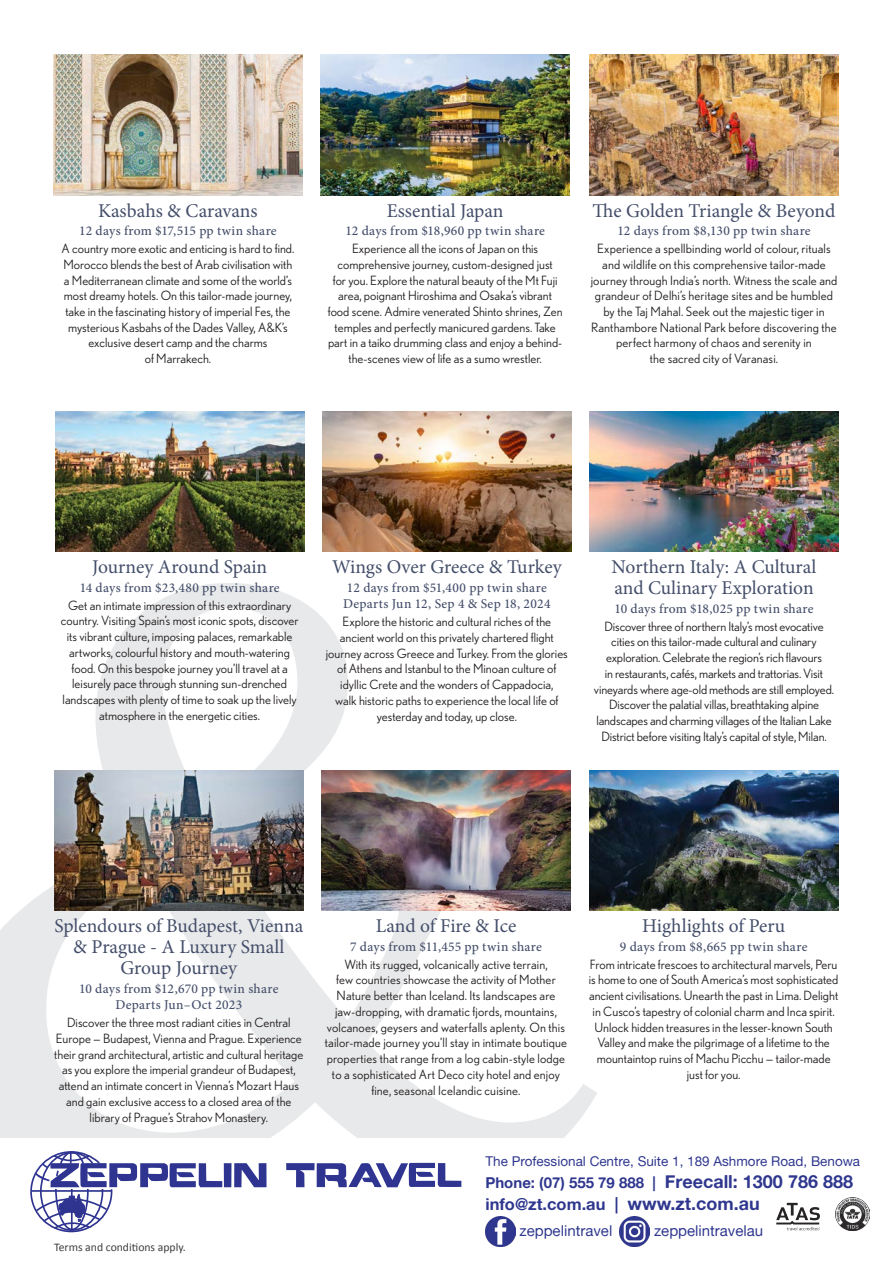
<style>
.page{position:relative;width:893px;height:1263px;background:#fff}
.page>*{position:absolute;margin:0;border:0;box-sizing:border-box;transform-origin:0 0}
.t1{font:19.5px/21px "Minion Pro";color:#444e6a}
.t2{font:16.5px "Alte Haas Grotesk Bold";color:#2f378e}
.t3{font:15px "Alte Haas Grotesk Bold";color:#2f378e}
.t4{font:15px "Alte Haas Grotesk";color:#2f378e}
.t5{font:500 13.5px/16.5px "Minion Pro";letter-spacing:.015em;color:#444e6a}
.t6{font:13.5px "Alte Haas Grotesk";color:#2f378e}
.t7{font:12.75px/15.8px "Nobel";color:#231f20;text-align:center}
.t8{font:11.7px "Calibri";color:#3e3e3f}
.s1{font-size:18px}
</style>
<div class="page">
<svg style="left:0;top:583px;width:597px;height:554px"></svg>
<img style="left:322px;top:411px;width:249px;height:141px">
<img style="left:590px;top:411px;width:248px;height:141px">
<img style="left:54px;top:770px;width:249px;height:141px">
<img style="left:322px;top:770px;width:248px;height:141px">
<img style="left:589px;top:770px;width:249px;height:141px">
<img style="left:590px;top:55px;width:248px;height:140px">
<img style="left:321px;top:55px;width:249px;height:140px">
<img style="left:55px;top:411px;width:249px;height:141px">
<img style="left:54px;top:55px;width:248px;height:140px">
<div style="left:224px;top:1163px;width:7px;height:24px;background:#2e3490"></div>
<svg style="left:234px;top:1163px;width:33px;height:24px"></svg>
<svg style="left:286px;top:1163px;width:175px;height:24px"></svg>
<svg style="left:30px;top:1151px;width:192px;height:82px"></svg>
<img style="left:836px;top:1197px;width:33px;height:33px">
<img style="left:776px;top:1202px;width:44px;height:28px">
<img style="left:485px;top:1217px;width:30px;height:29px">
<img style="left:620px;top:1217px;width:29px;height:29px">
<p class="t1" style="left:98px;top:200px;width:161px">Kasbahs &amp; Caravans</p>
<p class="t5" style="left:79px;top:223px;width:199px">12 days from $17,515 pp twin share</p>
<p class="t7" style="left:61px;top:241px;width:234px">A country more exotic and enticing is hard to find.<br>Morocco blends the best of Arab civilisation with a Mediterranean climate and some of the world’s most dreamy hotels. On this tailor-made journey, take in the fascinating history of imperial Fes, the mysterious Kasbahs of the Dades Valley, A&amp;K’s exclusive desert camp and the charms<br>of Marrakech.</p>
<p class="t1" style="left:387px;top:200px;width:118px">Essential Japan</p>
<p class="t5" style="left:345px;top:223px;width:201px">12 days from $18,960 pp twin share</p>
<p class="t7" style="left:328px;top:241px;width:236px">Experience all the icons of Japan on this comprehensive journey, custom-designed just<br>for you. Explore the natural beauty of the Mt Fuji area, poignant Hiroshima and Osaka’s vibrant food scene. Admire venerated Shinto shrines, Zen temples and perfectly manicured gardens. Take part in a taiko drumming class and enjoy a behind&shy;the-scenes view of life as a sumo wrestler.</p>
<p class="t1" style="left:593px;top:200px;width:244px">The Golden Triangle &amp; Beyond</p>
<p class="t5" style="left:617px;top:223px;width:195px">12 days from $8,130 pp twin share</p>
<p class="t7" style="left:591px;top:241px;width:248px">Experience a spellbinding world of colour, rituals and wildlife on this comprehensive tailor-made journey through India’s north. Witness the scale and grandeur of Delhi’s heritage sites and be humbled by the Taj Mahal. Seek out the majestic tiger in Ranthambore National Park before discovering the perfect harmony of chaos and serenity in<br>the sacred city of Varanasi.</p>
<p class="t1" style="left:92px;top:556px;width:177px">Journey Around Spain</p>
<p class="t5" style="left:80px;top:579px;width:201px">14 days from $23,480 pp twin share</p>
<p class="t7" style="left:61px;top:597px;width:239px">Get an intimate impression of this extraordinary country. Visiting Spain’s most iconic spots, discover its vibrant culture, imposing palaces, remarkable artworks, colourful history and mouth-watering food. On this bespoke journey you’ll travel at a leisurely pace through stunning sun-drenched landscapes with plenty of time to soak up the lively atmosphere in the energetic cities.</p>
<p class="t1" style="left:332px;top:556px;width:231px">Wings Over Greece &amp; Turkey</p>
<p class="t5" style="left:343px;top:579px;width:209px">12 days from $51,400 pp twin share<br>Departs Jun 12, Sep 4 &amp; Sep 18, 2024</p>
<p class="t7" style="left:326px;top:614px;width:244px">Explore the historic and cultural riches of the ancient world on this privately chartered flight journey across Greece and Turkey. From the glories of Athens and Istanbul to the Minoan culture of idyllic Crete and the wonders of Cappadocia,<br>walk historic paths to experience the local life of yesterday and today, up close.</p>
<p class="t1" style="left:612px;top:556px;width:206px">Northern Italy: A Cultural and Culinary Exploration</p>
<p class="t5" style="left:614px;top:600px;width:201px">10 days from $18,025 pp twin share</p>
<p class="t7" style="left:594px;top:618px;width:242px">Discover three of northern Italy’s most evocative cities on this tailor-made cultural and culinary exploration. Celebrate the region’s rich flavours<br>in restaurants, cafés, markets and trattorias. Visit vineyards where age-old methods are still employed.<br>Discover the palatial villas, breathtaking alpine landscapes and charming villages of the Italian Lake District before visiting Italy’s capital of style, Milan.</p>
<p class="t1" style="left:54px;top:915px;width:250px;text-align:center">Splendours of Budapest, Vienna &amp; Prague - A Luxury Small<br>Group Journey</p>
<p class="t5" style="left:79px;top:980px;width:201px;text-align:center">10 days from $12,670 pp twin share<br>Departs Jun–Oct 2023</p>
<p class="t7" style="left:54px;top:1015px;width:251px">Discover the three most radiant cities in Central Europe — Budapest, Vienna and Prague. Experience their grand architectural, artistic and cultural heritage as you explore the imperial grandeur of Budapest, attend an intimate concert in Vienna’s Mozart Haus and gain exclusive access to a closed area of the library of Prague’s Strahov Monastery.</p>
<p class="t8" style="left:54px;top:1239px;width:133px">Terms and conditions apply.</p>
<p class="t1" style="left:376px;top:915px;width:142px">Land of Fire &amp; Ice</p>
<p class="t5" style="left:350px;top:938px;width:193px">7 days from $11,455 pp twin share</p>
<p class="t7" style="left:325px;top:956px;width:244px">With its rugged, volcanically active terrain,<br>few countries showcase the activity of Mother Nature better than Iceland. Its landscapes are jaw-dropping, with dramatic fjords, mountains, volcanoes, geysers and waterfalls aplenty. On this tailor-made journey you’ll stay in intimate boutique properties that range from a log cabin-style lodge to a sophisticated Art Deco city hotel and enjoy fine, seasonal Icelandic cuisine.</p>
<p class="t1" style="left:642px;top:915px;width:144px">Highlights of Peru</p>
<p class="t5" style="left:620px;top:938px;width:189px">9 days from $8,665 pp twin share</p>
<p class="t7" style="left:589px;top:956px;width:251px">From intricate frescoes to architectural marvels, Peru is home to one of South America’s most sophisticated ancient civilisations. Unearth the past in Lima. Delight in Cusco’s tapestry of colonial charm and Inca spirit.<br>Unlock hidden treasures in the lesser-known South Valley and make the pilgrimage of a lifetime to the mountaintop ruins of Machu Picchu — tailor-made just for you.</p>
<p class="t6" style="left:485px;top:1153px;width:376px">The Professional Centre, Suite 1, 189 Ashmore Road, Benowa</p>
<p class="t3" style="left:485px;top:1173px;width:369px">Phone: (07) 555 79 888 | <span class="s1">Freecall: 1300 786 888</span></p>
<p class="t2" style="left:485px;top:1193px;width:276px">info@zt.com.au | <span class="s1">www.zt.com.au</span></p>
<p class="t4" style="left:520px;top:1222px;width:94px">zeppelintravel</p>
<p class="t4" style="left:654px;top:1222px;width:111px">zeppelintravelau</p>
</div>
